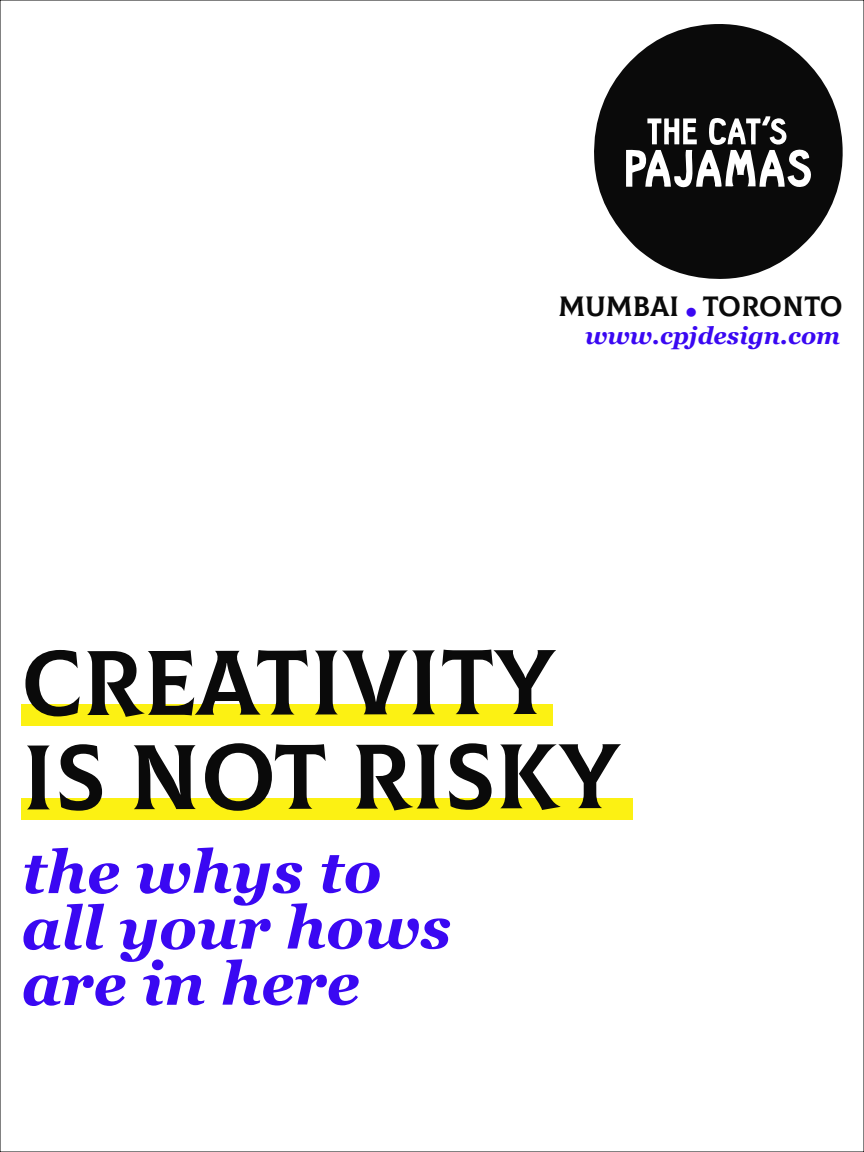
<style>
.page{position:relative;width:864px;height:1152px;background:#fff}
.page>*{position:absolute;margin:0;border:0;box-sizing:border-box;transform-origin:0 0}
.t1{font:91.8px/94.2px "Colus";letter-spacing:-.005em;color:#0a0a0a}
.t2{font:italic 700 60px/56px "Georgia";letter-spacing:-.005em;color:#3a08f2}
.t3{font:28px "Colus";letter-spacing:-.005em;color:#0a0a0a}
.t4{font:italic 700 24px "Georgia";color:#3a08f2}
.s1{font-family:"Georgia";font-weight:700;font-style:italic;font-size:48px;color:#3a08f2}
</style>
<div class="page">
<svg style="left:594px;top:24px;width:249px;height:255px;fill:#0a0a0a"></svg>
<svg style="left:735px;top:127px;width:3px;height:5px"></svg>
<svg style="left:632px;top:156px;width:8px;height:9px"></svg>
<svg style="left:655px;top:162px;width:6px;height:7px"></svg>
<svg style="left:769px;top:162px;width:6px;height:7px"></svg>
<svg style="left:706px;top:162px;width:5px;height:8px"></svg>
<div style="left:21px;top:798px;width:612px;height:22px;background:#fcf113"></div>
<div style="left:21px;top:704px;width:532px;height:22px;background:#fcf113"></div>
<p class="t3" style="left:558px;top:286px;width:286px">MUMBAI <span class="s1">.</span>TORONTO</p>
<p class="t4" style="left:585px;top:321px;width:257px">www.cpjdesign.com</p>
<h1 class="t1" style="left:22px;top:630px;width:599px">CREATIVITY<br>IS NOT RISKY</h1>
<p class="t2" style="left:21px;top:844px;width:431px">the whys to all your hows are in here</p>
</div>
